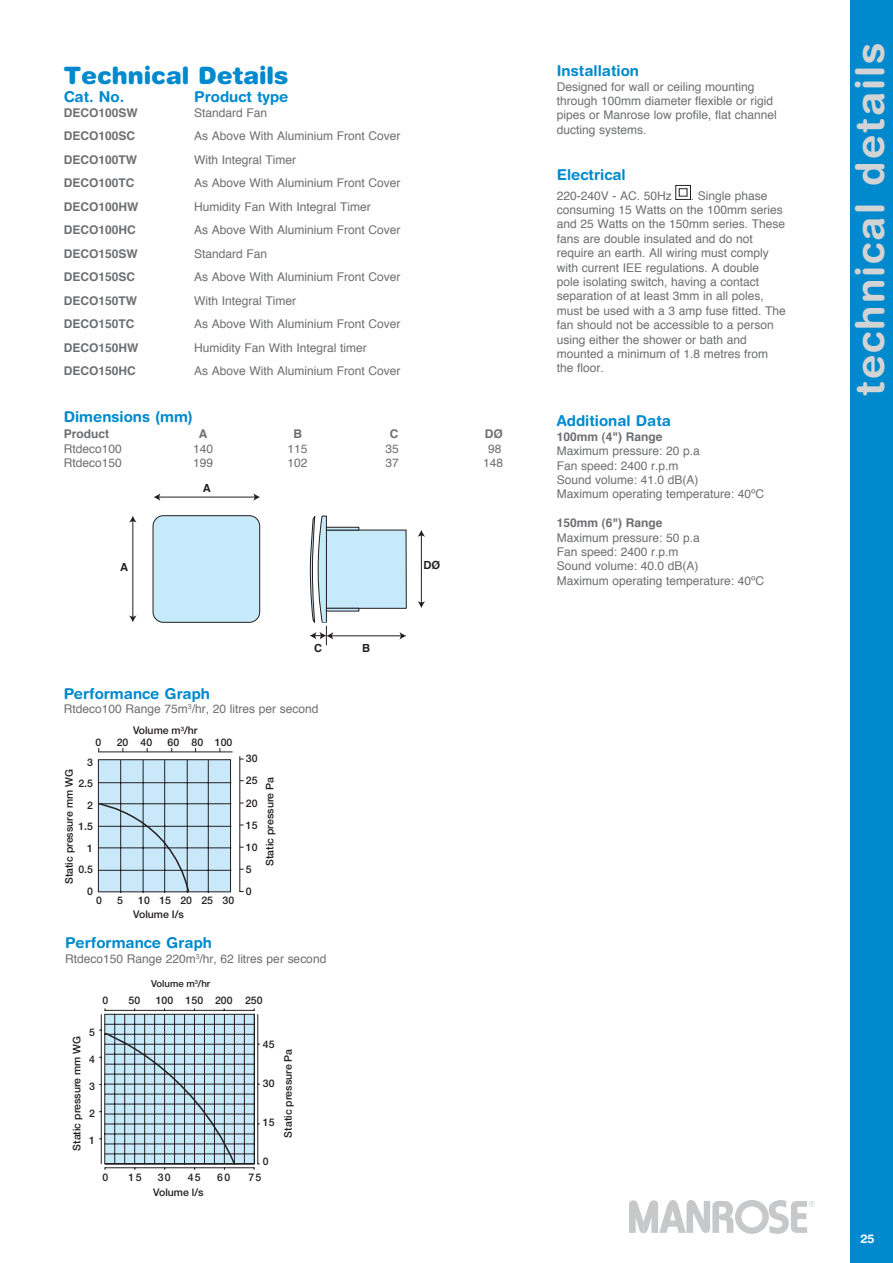
<style>
.page{position:relative;width:893px;height:1263px;background:#fff}
.page>*{position:absolute;margin:0;border:0;box-sizing:border-box;transform-origin:0 0}
.t1{font:700 39.75px "Helvetica Rounded";letter-spacing:.05em;color:#d1d3d4}
.t2{font:900 24px "Helvetica Rounded";color:#008acd}
.t3{font:700 15px "Helvetica Rounded";color:#008acd}
.t4{font:12px/14.4px "Helvetica";color:#6d6e70}
.t5{font:700 12px "Helvetica";color:#6d6e70}
.t6{font:700 12px "Helvetica Rounded";color:#fff}
.t7{font:700 11.1px "Helvetica";color:#231f20}
.t8{font:500 10.5px/21.5px "Helvetica Neue";color:#231f20;text-align:right}
.t9{font:500 9.6px "Helvetica Neue";color:#231f20}
</style>
<div class="page">
<div style="left:850px;top:0;width:43px;height:1263px;background:#008acd"></div>
<svg style="left:629px;top:1200px;width:185px;height:34px"></svg>
<svg style="left:99px;top:1008px;width:161px;height:162px;background:#a9c0cb"></svg>
<div style="left:675px;top:185px;width:16px;height:15px;border:1px solid #231f20"></div>
<div style="left:679px;top:189px;width:8px;height:7px;border:1px solid #231f20"></div>
<svg style="left:97px;top:759px;width:135px;height:134px;background:#b7d1e1"></svg>
<hr style="left:98px;top:752px;width:134px;height:1px;background:#231f20">
<hr style="left:239px;top:756px;width:1px;height:136px;background:#231f20">
<div style="left:153px;top:516px;width:107px;height:106px;background:#c7eafb;border-radius:10px"></div>
<div style="left:153px;top:515px;width:107px;height:108px;border:1px solid #231f20;border-radius:10px"></div>
<div style="left:326px;top:530px;width:80px;height:78px;background:#c7eafb"></div>
<div style="left:326px;top:530px;width:81px;height:79px;border:1px solid #231f20"></div>
<div style="left:326px;top:608px;width:33px;height:4px;border:1px solid #231f20"></div>
<div style="left:326px;top:527px;width:33px;height:3px;border:1px solid #231f20"></div>
<hr style="left:132px;top:520px;width:1px;height:98px;background:#231f20">
<svg style="left:129px;top:516px;width:8px;height:7px"></svg>
<svg style="left:129px;top:616px;width:7px;height:6px"></svg>
<hr style="left:158px;top:497px;width:97px;height:1px;background:#231f20">
<svg style="left:154px;top:493px;width:6px;height:8px"></svg>
<svg style="left:253px;top:493px;width:7px;height:8px"></svg>
<hr style="left:331px;top:635px;width:70px;height:1px;background:#231f20">
<svg style="left:399px;top:632px;width:7px;height:8px"></svg>
<hr style="left:421px;top:535px;width:1px;height:68px;background:#231f20">
<svg style="left:418px;top:601px;width:7px;height:7px"></svg>
<svg style="left:418px;top:530px;width:7px;height:7px"></svg>
<svg style="left:310px;top:515px;width:23px;height:130px"></svg>
<h2 class="t2" style="left:64px;top:66px;width:226px">Technical Details</h2>
<p class="t3" style="left:64px;top:91px;width:62px">Cat. No.</p>
<p class="t3" style="left:194px;top:91px;width:96px">Product type</p>
<p class="t5" style="left:64px;top:107px;width:75px">DECO100SW</p>
<p class="t4" style="left:194px;top:106px;width:75px">Standard Fan</p>
<p class="t5" style="left:64px;top:131px;width:73px">DECO100SC</p>
<p class="t4" style="left:194px;top:130px;width:208px">As Above With Aluminium Front Cover</p>
<p class="t5" style="left:64px;top:154px;width:75px">DECO100TW</p>
<p class="t4" style="left:194px;top:153px;width:103px">With Integral Timer</p>
<p class="t5" style="left:64px;top:178px;width:72px">DECO100TC</p>
<p class="t4" style="left:194px;top:177px;width:208px">As Above With Aluminium Front Cover</p>
<p class="t5" style="left:64px;top:201px;width:76px">DECO100HW</p>
<p class="t4" style="left:194px;top:200px;width:178px">Humidity Fan With Integral Timer</p>
<p class="t5" style="left:64px;top:225px;width:73px">DECO100HC</p>
<p class="t4" style="left:194px;top:224px;width:208px">As Above With Aluminium Front Cover</p>
<p class="t5" style="left:64px;top:248px;width:75px">DECO150SW</p>
<p class="t4" style="left:194px;top:247px;width:75px">Standard Fan</p>
<p class="t5" style="left:64px;top:272px;width:73px">DECO150SC</p>
<p class="t4" style="left:194px;top:271px;width:208px">As Above With Aluminium Front Cover</p>
<p class="t5" style="left:64px;top:295px;width:75px">DECO150TW</p>
<p class="t4" style="left:194px;top:294px;width:103px">With Integral Timer</p>
<p class="t5" style="left:64px;top:319px;width:72px">DECO150TC</p>
<p class="t4" style="left:194px;top:318px;width:208px">As Above With Aluminium Front Cover</p>
<p class="t5" style="left:64px;top:342px;width:76px">DECO150HW</p>
<p class="t4" style="left:194px;top:341px;width:174px">Humidity Fan With Integral timer</p>
<p class="t5" style="left:64px;top:366px;width:73px">DECO150HC</p>
<p class="t4" style="left:194px;top:365px;width:208px">As Above With Aluminium Front Cover</p>
<p class="t3" style="left:64px;top:411px;width:131px">Dimensions (mm)</p>
<p class="t5" style="left:64px;top:429px;width:47px">Product</p>
<p class="t5" style="left:199px;top:429px;width:10px">A</p>
<p class="t5" style="left:293px;top:429px;width:10px">B</p>
<p class="t5" style="left:390px;top:429px;width:10px">C</p>
<p class="t5" style="left:485px;top:429px;width:19px">DØ</p>
<p class="t4" style="left:64px;top:442px;width:59px">Rtdeco100</p>
<p class="t4" style="left:193px;top:442px;width:22px">140</p>
<p class="t4" style="left:288px;top:442px;width:22px">115</p>
<p class="t4" style="left:385px;top:442px;width:15px">35</p>
<p class="t4" style="left:488px;top:442px;width:15px">98</p>
<p class="t4" style="left:64px;top:457px;width:59px">Rtdeco150</p>
<p class="t4" style="left:193px;top:457px;width:22px">199</p>
<p class="t4" style="left:288px;top:457px;width:22px">102</p>
<p class="t4" style="left:385px;top:457px;width:15px">37</p>
<p class="t4" style="left:483px;top:457px;width:22px">148</p>
<p class="t7" style="left:120px;top:563px;width:10px">A</p>
<p class="t7" style="left:203px;top:484px;width:10px">A</p>
<p class="t7" style="left:314px;top:644px;width:10px">C</p>
<p class="t7" style="left:362px;top:644px;width:10px">B</p>
<p class="t3" style="left:64px;top:688px;width:148px">Performance Graph</p>
<p class="t4" style="left:64px;top:703px;width:256px">Rtdeco100 Range 75m<sup>3</sup>/hr, 20 litres per second</p>
<p class="t8" style="left:133px;top:721px;width:66px">Volume m<sup>3</sup>/hr</p>
<p class="t8" style="left:96px;top:732px;width:7px">0</p>
<p class="t8" style="left:117px;top:732px;width:37px">20 40</p>
<p class="t8" style="left:168px;top:732px;width:66px">60 80 100</p>
<p class="t8" style="left:78px;top:752px;width:16px">3<br>2.5<br>2<br>1.5<br>1<br>0.5<br>0</p>
<p class="t8" style="left:246px;top:749px;width:13px;line-height:22px;text-align:left">30<br>25<br>20<br>15<br>10<br>5<br>0</p>
<p class="t8" style="left:59px;top:884px;width:116px;rotate:-90deg">Static pressure mm WG</p>
<p class="t8" style="left:260px;top:866px;width:90px;rotate:-90deg">Static pressure Pa</p>
<p class="t8" style="left:96px;top:890px;width:7px">0</p>
<p class="t8" style="left:117px;top:890px;width:7px">5</p>
<p class="t8" style="left:138px;top:890px;width:97px">10 15 20 25 30</p>
<p class="t8" style="left:133px;top:905px;width:52px">Volume I/s</p>
<p class="t3" style="left:65px;top:937px;width:148px">Performance Graph</p>
<p class="t4" style="left:65px;top:952px;width:263px">Rtdeco150 Range 220m<sup>3</sup>/hr, 62 litres per second</p>
<p class="t9" style="left:151px;top:980px;width:61px">Volume m<sup>3</sup>/hr</p>
<p class="t8" style="left:102px;top:990px;width:7px">0</p>
<p class="t8" style="left:129px;top:990px;width:13px">50</p>
<p class="t8" style="left:156px;top:990px;width:108px">100 150 200 250</p>
<p class="t8" style="left:89px;top:1022px;width:7px">5</p>
<p class="t8" style="left:89px;top:1049px;width:7px">4</p>
<p class="t8" style="left:89px;top:1076px;width:7px">3</p>
<p class="t8" style="left:89px;top:1103px;width:7px">2</p>
<p class="t8" style="left:89px;top:1130px;width:7px">1</p>
<p class="t8" style="left:67px;top:1151px;width:116px;rotate:-90deg">Static pressure mm WG</p>
<p class="t8" style="left:263px;top:1035px;width:13px">45</p>
<p class="t8" style="left:263px;top:1074px;width:13px">30</p>
<p class="t8" style="left:263px;top:1113px;width:13px">15</p>
<p class="t8" style="left:263px;top:1152px;width:7px">0</p>
<p class="t8" style="left:102px;top:1167px;width:7px">0</p>
<p class="t8" style="left:129px;top:1167px;width:15px">15</p>
<p class="t8" style="left:158px;top:1167px;width:15px">30</p>
<p class="t8" style="left:188px;top:1167px;width:15px">45</p>
<p class="t8" style="left:217px;top:1167px;width:15px">60</p>
<p class="t8" style="left:248px;top:1167px;width:15px">75</p>
<p class="t8" style="left:153px;top:1182px;width:52px">Volume l/s</p>
<p class="t8" style="left:278px;top:1138px;width:90px;rotate:-90deg">Static pressure Pa</p>
<p class="t7" style="left:423px;top:561px;width:18px">DØ</p>
<p class="t3" style="left:557px;top:65px;width:84px">Installation</p>
<p class="t4" style="left:557px;top:80px;width:222px">Designed for wall or ceiling mounting through 100mm diameter flexible or rigid pipes or Manrose low profile, flat channel ducting systems.</p>
<p class="t3" style="left:557px;top:169px;width:70px">Electrical</p>
<p class="t4" style="left:557px;top:189px;width:117px">220-240V - AC. 50Hz</p>
<p class="t4" style="left:557px;top:189px;width:231px;text-indent:134px">. Single phase consuming 15 Watts on the 100mm series and 25 Watts on the 150mm series. These fans are double insulated and do not require an earth. All wiring must comply with current IEE regulations. A double<br>pole isolating switch, having a contact separation of at least 3mm in all poles, must be used with a 3 amp fuse fitted. The fan should not be accessible to a person using either the shower or bath and mounted a minimum of 1.8 metres from the floor.</p>
<p class="t3" style="left:557px;top:415px;width:116px">Additional Data</p>
<p class="t5" style="left:557px;top:432px;width:107px">100mm (4") Range</p>
<p class="t4" style="left:557px;top:445px;width:209px">Maximum pressure: 20 p.a<br>Fan speed: 2400 r.p.m<br>Sound volume: 41.0 dB(A)<br>Maximum operating temperature: 40ºC</p>
<p class="t5" style="left:557px;top:518px;width:107px">150mm (6") Range</p>
<p class="t4" style="left:557px;top:531px;width:209px">Maximum pressure: 50 p.a<br>Fan speed: 2400 r.p.m<br>Sound volume: 40.0 dB(A)<br>Maximum operating temperature: 40ºC</p>
<h1 class="t1" style="left:855px;top:396px;width:355px;rotate:-90deg">technical details</h1>
<p class="t6" style="left:860px;top:1234px;width:16px">25</p>
</div>
